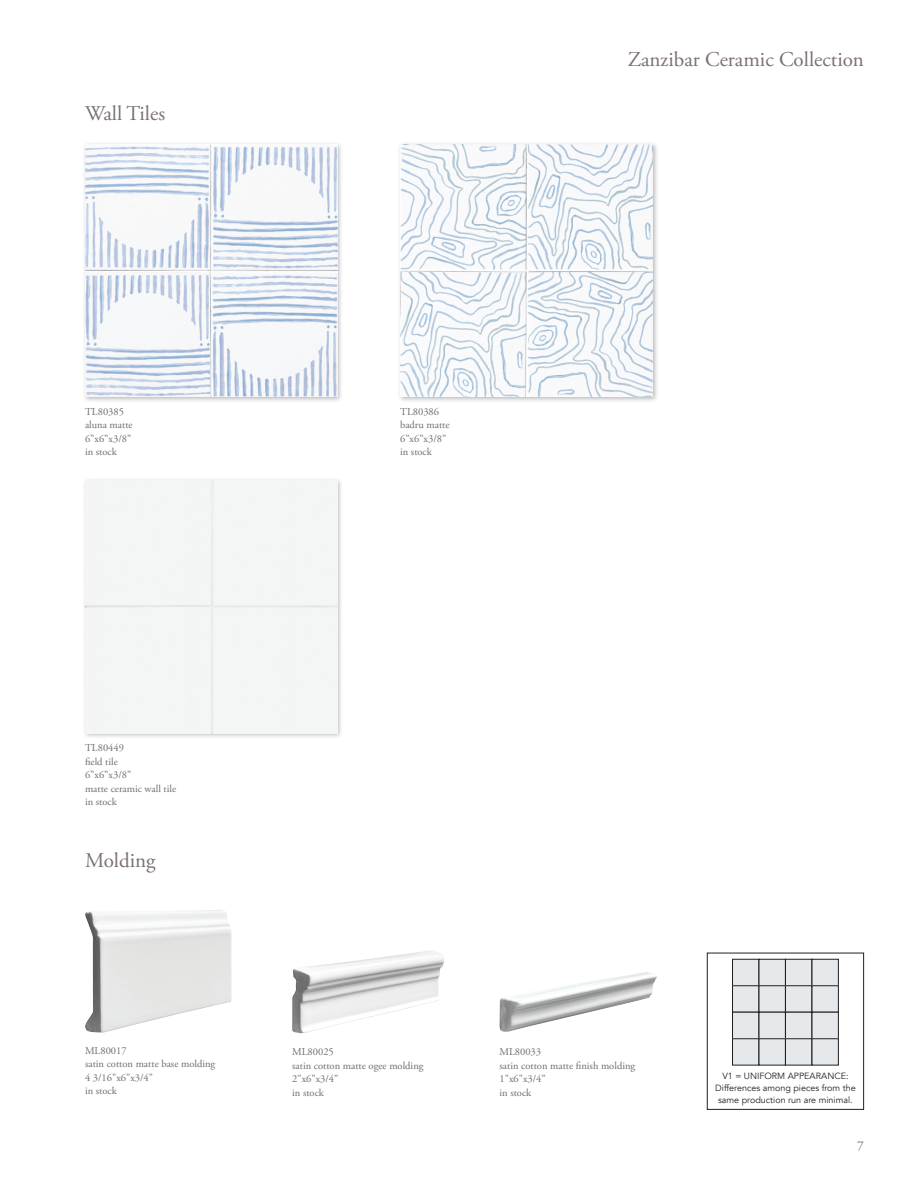
<style>
.page{position:relative;width:918px;height:1188px;background:#fff}
.page>*{position:absolute;margin:0;border:0;box-sizing:border-box;transform-origin:0 0}
.t1{font:21px "Adobe Garamond Pro";color:#7b716f}
.t2{font:13.5px "Adobe Garamond Pro";color:#7b716f}
.t3{font:10.5px "Adobe Garamond Pro";color:#6c6d70}
.t4{font:9px/12px "Avenir";color:#231f20;text-align:center}
</style>
<div class="page">
<div style="left:82px;top:141px;width:262px;height:262px;background:#231f20;opacity:.3"></div>
<img style="left:85px;top:145px;width:253px;height:252px">
<div style="left:397px;top:141px;width:262px;height:262px;background:#231f20;opacity:.3"></div>
<img style="left:400px;top:145px;width:253px;height:252px">
<div style="left:82px;top:478px;width:262px;height:261px;background:#231f20;opacity:.3"></div>
<div style="left:85px;top:481px;width:253px;height:252px;background:#f4f6f6"></div>
<img style="left:539px;top:973px;width:105px;height:20px">
<img style="left:85px;top:910px;width:135px;height:11px">
<div style="left:733px;top:959px;width:26px;height:27px;background:#e5e9eb"></div>
<div style="left:732px;top:959px;width:27px;height:27px;border:1px solid #231f20"></div>
<div style="left:759px;top:959px;width:26px;height:27px;background:#e5e9eb"></div>
<div style="left:759px;top:959px;width:27px;height:27px;border:1px solid #231f20"></div>
<div style="left:786px;top:959px;width:26px;height:27px;background:#e5e9eb"></div>
<div style="left:785px;top:959px;width:27px;height:27px;border:1px solid #231f20"></div>
<div style="left:812px;top:959px;width:26px;height:27px;background:#e5e9eb"></div>
<div style="left:812px;top:959px;width:27px;height:27px;border:1px solid #231f20"></div>
<div style="left:733px;top:986px;width:26px;height:26px;background:#e5e9eb"></div>
<div style="left:732px;top:986px;width:27px;height:26px;border:1px solid #231f20"></div>
<div style="left:759px;top:986px;width:26px;height:26px;background:#e5e9eb"></div>
<div style="left:786px;top:986px;width:26px;height:26px;background:#e5e9eb"></div>
<div style="left:785px;top:986px;width:27px;height:26px;border:1px solid #231f20"></div>
<div style="left:812px;top:986px;width:26px;height:26px;background:#e5e9eb"></div>
<div style="left:733px;top:1012px;width:26px;height:27px;background:#e5e9eb"></div>
<div style="left:732px;top:1012px;width:27px;height:27px;border:1px solid #231f20"></div>
<div style="left:759px;top:1012px;width:26px;height:27px;background:#e5e9eb"></div>
<div style="left:759px;top:1012px;width:27px;height:27px;border:1px solid #231f20"></div>
<div style="left:786px;top:1012px;width:26px;height:27px;background:#e5e9eb"></div>
<div style="left:785px;top:1012px;width:27px;height:27px;border:1px solid #231f20"></div>
<div style="left:812px;top:1012px;width:26px;height:27px;background:#e5e9eb"></div>
<div style="left:812px;top:1012px;width:27px;height:27px;border:1px solid #231f20"></div>
<div style="left:733px;top:1039px;width:26px;height:26px;background:#e5e9eb"></div>
<div style="left:732px;top:1039px;width:27px;height:26px;border:1px solid #231f20"></div>
<div style="left:759px;top:1039px;width:26px;height:26px;background:#e5e9eb"></div>
<div style="left:786px;top:1039px;width:26px;height:26px;background:#e5e9eb"></div>
<div style="left:785px;top:1039px;width:27px;height:26px;border:1px solid #231f20"></div>
<div style="left:812px;top:1039px;width:26px;height:26px;background:#e5e9eb"></div>
<div style="left:707px;top:953px;width:157px;height:157px;border:1px solid #231f20"></div>
<p class="t1" style="left:85px;top:101px;width:82px">Wall Tiles</p>
<p class="t3" style="left:85px;top:405px;width:40px">TL80385</p>
<p class="t3" style="left:85px;top:419px;width:49px">aluna matte</p>
<p class="t3" style="left:85px;top:432px;width:48px">6”x6”x3/8”</p>
<p class="t3" style="left:85px;top:446px;width:33px">in stock</p>
<p class="t3" style="left:400px;top:405px;width:40px">TL80386</p>
<p class="t3" style="left:400px;top:419px;width:51px">badru matte</p>
<p class="t3" style="left:400px;top:432px;width:48px">6”x6”x3/8”</p>
<p class="t3" style="left:400px;top:446px;width:33px">in stock</p>
<p class="t1" style="left:628px;top:47px;width:238px">Zanzibar Ceramic Collection</p>
<p class="t3" style="left:85px;top:742px;width:40px">TL80449</p>
<p class="t3" style="left:85px;top:755px;width:34px">field tile</p>
<p class="t3" style="left:85px;top:769px;width:48px">6”x6”x3/8”</p>
<p class="t3" style="left:85px;top:782px;width:93px">matte ceramic wall tile</p>
<p class="t3" style="left:85px;top:796px;width:33px">in stock</p>
<p class="t1" style="left:85px;top:847px;width:72px">Molding</p>
<p class="t3" style="left:85px;top:1044px;width:43px">ML80017</p>
<p class="t3" style="left:85px;top:1057px;width:132px">satin cotton matte base molding</p>
<p class="t3" style="left:85px;top:1071px;width:70px">4 3/16"x6"x3/4"</p>
<p class="t3" style="left:85px;top:1084px;width:33px">in stock</p>
<p class="t3" style="left:292px;top:1046px;width:43px">ML80025</p>
<p class="t3" style="left:292px;top:1059px;width:133px">satin cotton matte ogee molding</p>
<p class="t3" style="left:292px;top:1073px;width:48px">2"x6"x3/4”</p>
<p class="t3" style="left:292px;top:1086px;width:33px">in stock</p>
<p class="t3" style="left:500px;top:1046px;width:43px">ML80033</p>
<p class="t3" style="left:500px;top:1059px;width:137px">satin cotton matte finish molding</p>
<p class="t3" style="left:500px;top:1073px;width:48px">1"x6"x3/4”</p>
<p class="t3" style="left:500px;top:1086px;width:33px">in stock</p>
<p class="t4" style="left:715px;top:1070px;width:142px">V1 = UNIFORM APPEARANCE:<br>Differences among pieces from the same production run are minimal.</p>
<p class="t2" style="left:857px;top:1137px;width:8px">7</p>
</div>
